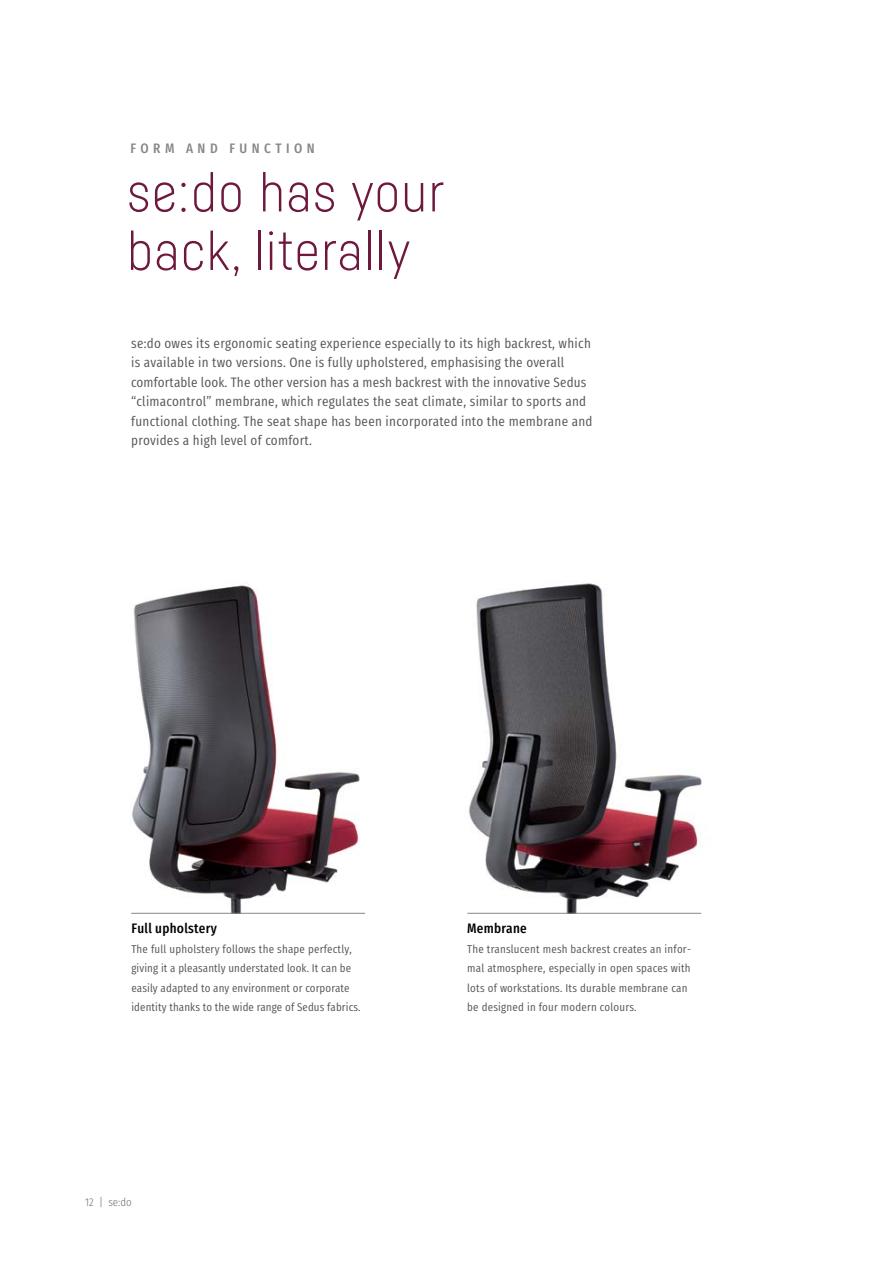
<style>
.page{position:relative;width:893px;height:1263px;background:#fff}
.page>*{position:absolute;margin:0;border:0;box-sizing:border-box;transform-origin:0 0}
.t1{font:300 54px/58.5px "Sedus Sans";letter-spacing:.025em;color:#6f183d}
.t2{font:13.5px/19.5px "Sedus Text Condensed";letter-spacing:.02em;color:#565656}
.t3{font:700 13.5px "Sedus Text Condensed";letter-spacing:.02em;color:#000}
.t4{font:700 13.5px "Sedus Text Condensed";letter-spacing:.33em;color:#878786}
.t5{font:11.25px/19.5px "Sedus Text Condensed";letter-spacing:.02em;color:#565656}
.t6{font:300 11.25px "Sedus Text Condensed";color:#6f6f6e}
</style>
<div class="page">
<img style="left:130px;top:585px;width:235px;height:328px">
<img style="left:467px;top:583px;width:235px;height:330px">
<hr style="left:131px;top:913px;width:234px;height:1px;background:#878786">
<hr style="left:467px;top:913px;width:234px;height:1px;background:#878786">
<p class="t4" style="left:130px;top:136px;width:186px">FORM AND FUNCTION</p>
<h1 class="t1" style="left:127px;top:162px;width:319px">se:do has your back, literally</h1>
<p class="t2" style="left:131px;top:332px;width:463px">se:do owes its ergonomic seating experience especially to its high backrest, which is available in two versions. One is fully upholstered, emphasising the overall comfortable look. The other version has a mesh backrest with the innovative Sedus “climacontrol” membrane, which regulates the seat climate, similar to sports and functional clothing. The seat shape has been incorporated into the membrane and provides a high level of comfort.</p>
<p class="t3" style="left:131px;top:916px;width:87px">Full upholstery</p>
<p class="t5" style="left:131px;top:937px;width:231px">The full upholstery follows the shape perfectly, giving it a pleasantly understated look. It can be easily adapted to any environment or corporate identity thanks to the wide range of Sedus fabrics.</p>
<p class="t6" style="left:85px;top:1192px;width:48px">12 | se:do</p>
<p class="t3" style="left:467px;top:916px;width:61px">Membrane</p>
<p class="t5" style="left:467px;top:937px;width:225px">The translucent mesh backrest creates an infor&shy;mal atmosphere, especially in open spaces with lots of workstations. Its durable membrane can be designed in four modern colours.</p>
</div>
